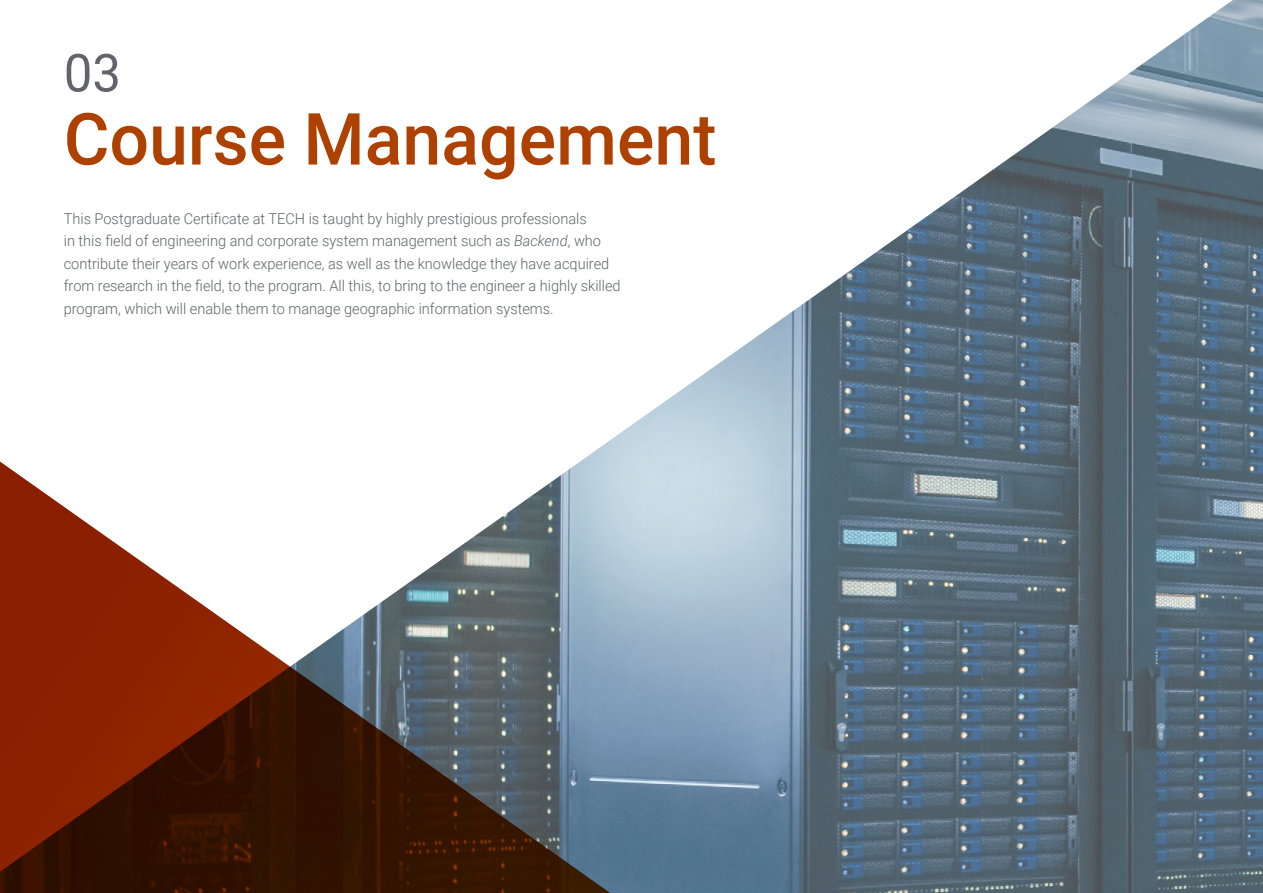
<style>
.page{position:relative;width:1263px;height:893px;background:#fff}
.page>*{position:absolute;margin:0;border:0;box-sizing:border-box;transform-origin:0 0}
.t1{font:500 72px "Roboto";color:#ae4000}
.t2{font:52.5px "Roboto";color:#61646a}
.t3{font:300 15px/22.5px "Roboto";color:#61646a}
.s1{font-style:italic}
</style>
<div class="page">
<img style="left:602px;top:0;width:661px;height:893px">
<svg style="left:0;top:446px;width:640px;height:447px"></svg>
<h2 class="t2" style="left:64px;top:36px;width:59px">03</h2>
<h1 class="t1" style="left:64px;top:89px;width:654px">Course Management</h1>
<p class="t3" style="left:64px;top:207px;width:558px">This Postgraduate Certificate at TECH is taught by highly prestigious professionals<br>in this field of engineering and corporate system management such as <span class="s1">Backend</span>, who contribute their years of work experience, as well as the knowledge they have acquired from research in the field, to the program. All this, to bring to the engineer a highly skilled program, which will enable them to manage geographic information systems.</p>
</div>
